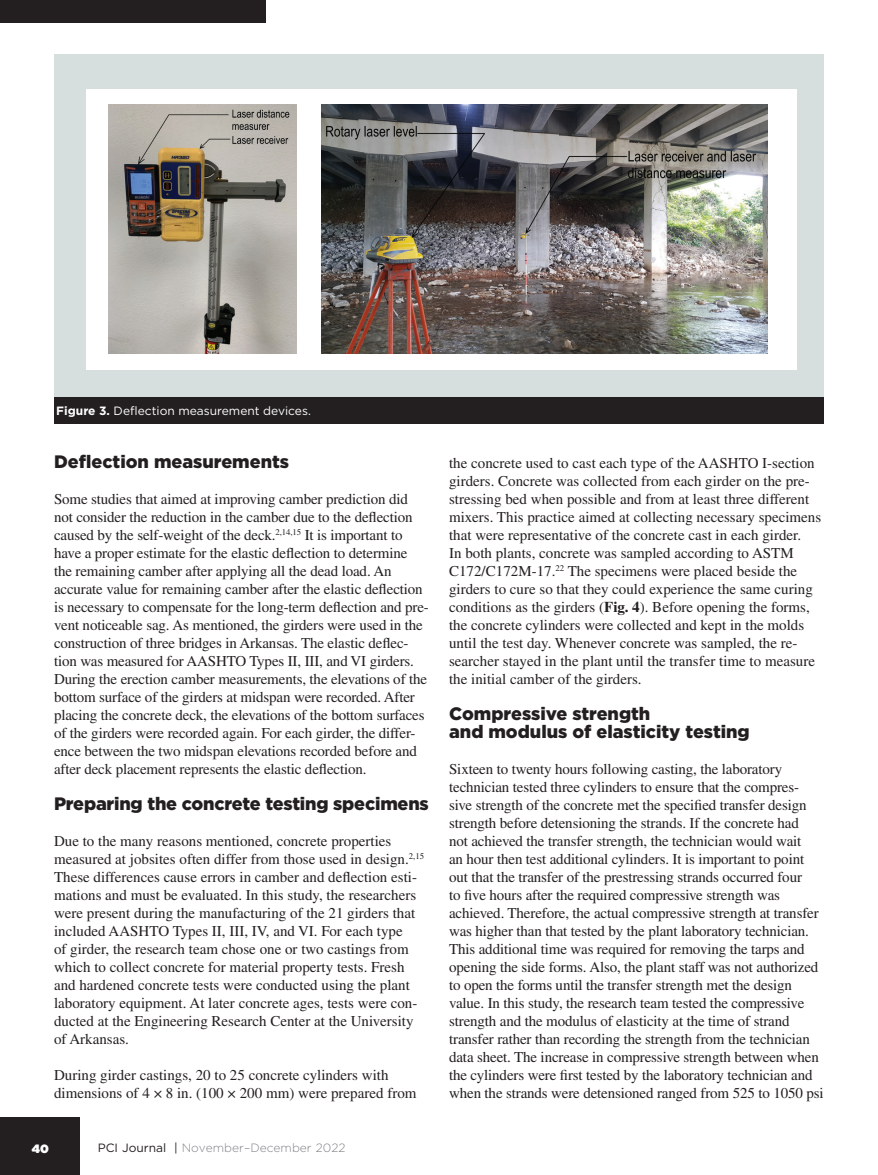
<style>
.page{position:relative;width:878px;height:1175px;background:#fff}
.page>*{position:absolute;margin:0;border:0;box-sizing:border-box;transform-origin:0 0}
.t1{font:900 18px/18px "Gotham";color:#231f20}
.t2{font:15px/18px "Times LT Std";letter-spacing:-.01em;color:#231f20}
.t3{font:12px "Gotham";color:#fff}
.t4{font:300 12px "Gotham";color:#808285}
.t5{font:900 12px "Gotham";color:#fff}
.s1{font-weight:700}
.s2{font-weight:400;color:#231f20}
</style>
<div class="page">
<div style="left:0;top:1117px;width:80px;height:57px;background:#231f20"></div>
<div style="left:0;top:0;width:266px;height:23px;background:#231f20"></div>
<div style="left:54px;top:397px;width:770px;height:27px;background:#231f20"></div>
<div style="left:54px;top:54px;width:770px;height:343px;background:#d7dfde"></div>
<div style="left:86px;top:89px;width:710px;height:281px;background:#fff"></div>
<img style="left:321px;top:105px;width:446px;height:248px">
<img style="left:109px;top:105px;width:188px;height:248px">
<p class="t3" style="left:56px;top:403px;width:256px"><span class="s1">Figure 3.</span> Deflection measurement devices.</p>
<p class="t1" style="left:54px;top:452px;width:236px">Deflection measurements</p>
<p class="t2" style="left:54px;top:490px;width:376px">Some studies that aimed at improving camber prediction did not consider the reduction in the camber due to the deflection caused by the self-weight of the deck.<sup>2,14,15</sup> It is important to have a proper estimate for the elastic deflection to determine the remaining camber after applying all the dead load. An accurate value for remaining camber after the elastic deflection is necessary to compensate for the long-term deflection and pre&shy;vent noticeable sag. As mentioned, the girders were used in the construction of three bridges in Arkansas. The elastic deflec&shy;tion was measured for AASHTO Types II, III, and VI girders.<br>During the erection camber measurements, the elevations of the bottom surface of the girders at midspan were recorded. After placing the concrete deck, the elevations of the bottom surfaces of the girders were recorded again. For each girder, the differ&shy;ence between the two midspan elevations recorded before and after deck placement represents the elastic deflection.</p>
<p class="t1" style="left:54px;top:794px;width:376px">Preparing the concrete testing specimens</p>
<p class="t2" style="left:54px;top:832px;width:371px">Due to the many reasons mentioned, concrete properties measured at jobsites often differ from those used in design.<sup>2,15<br></sup>These differences cause errors in camber and deflection esti&shy;mations and must be evaluated. In this study, the researchers were present during the manufacturing of the 21 girders that included AASHTO Types II, III, IV, and VI. For each type<br>of girder, the research team chose one or two castings from which to collect concrete for material property tests. Fresh and hardened concrete tests were conducted using the plant laboratory equipment. At later concrete ages, tests were con&shy;ducted at the Engineering Research Center at the University of Arkansas.</p>
<p class="t2" style="left:54px;top:1066px;width:364px">During girder castings, 20 to 25 concrete cylinders with dimensions of 4 × 8 in. (100 × 200 mm) were prepared from</p>
<p class="t5" style="left:32px;top:1139px;width:19px">40</p>
<p class="t4" style="left:98px;top:1140px;width:249px"><span class="s2">PCI Journal</span> <span class="s2">|</span> November–December 2022</p>
<p class="t2" style="left:449px;top:454px;width:373px">the concrete used to cast each type of the AASHTO I-section girders. Concrete was collected from each girder on the pre&shy;stressing bed when possible and from at least three different mixers. This practice aimed at collecting necessary specimens that were representative of the concrete cast in each girder.<br>In both plants, concrete was sampled according to ASTM C172/C172M-17.<sup>22</sup> The specimens were placed beside the girders to cure so that they could experience the same curing conditions as the girders (<span class="s1">Fig. 4</span>). Before opening the forms, the concrete cylinders were collected and kept in the molds until the test day. Whenever concrete was sampled, the re&shy;searcher stayed in the plant until the transfer time to measure the initial camber of the girders.</p>
<p class="t1" style="left:449px;top:704px;width:302px">Compressive strength<br>and modulus of elasticity testing</p>
<p class="t2" style="left:449px;top:760px;width:376px">Sixteen to twenty hours following casting, the laboratory technician tested three cylinders to ensure that the compres&shy;sive strength of the concrete met the specified transfer design strength before detensioning the strands. If the concrete had<br>not achieved the transfer strength, the technician would wait<br>an hour then test additional cylinders. It is important to point out that the transfer of the prestressing strands occurred four<br>to five hours after the required compressive strength was achieved. Therefore, the actual compressive strength at transfer was higher than that tested by the plant laboratory technician.<br>This additional time was required for removing the tarps and opening the side forms. Also, the plant staff was not authorized to open the forms until the transfer strength met the design value. In this study, the research team tested the compressive strength and the modulus of elasticity at the time of strand transfer rather than recording the strength from the technician data sheet. The increase in compressive strength between when the cylinders were first tested by the laboratory technician and when the strands were detensioned ranged from 525 to 1050 psi</p>
</div>
